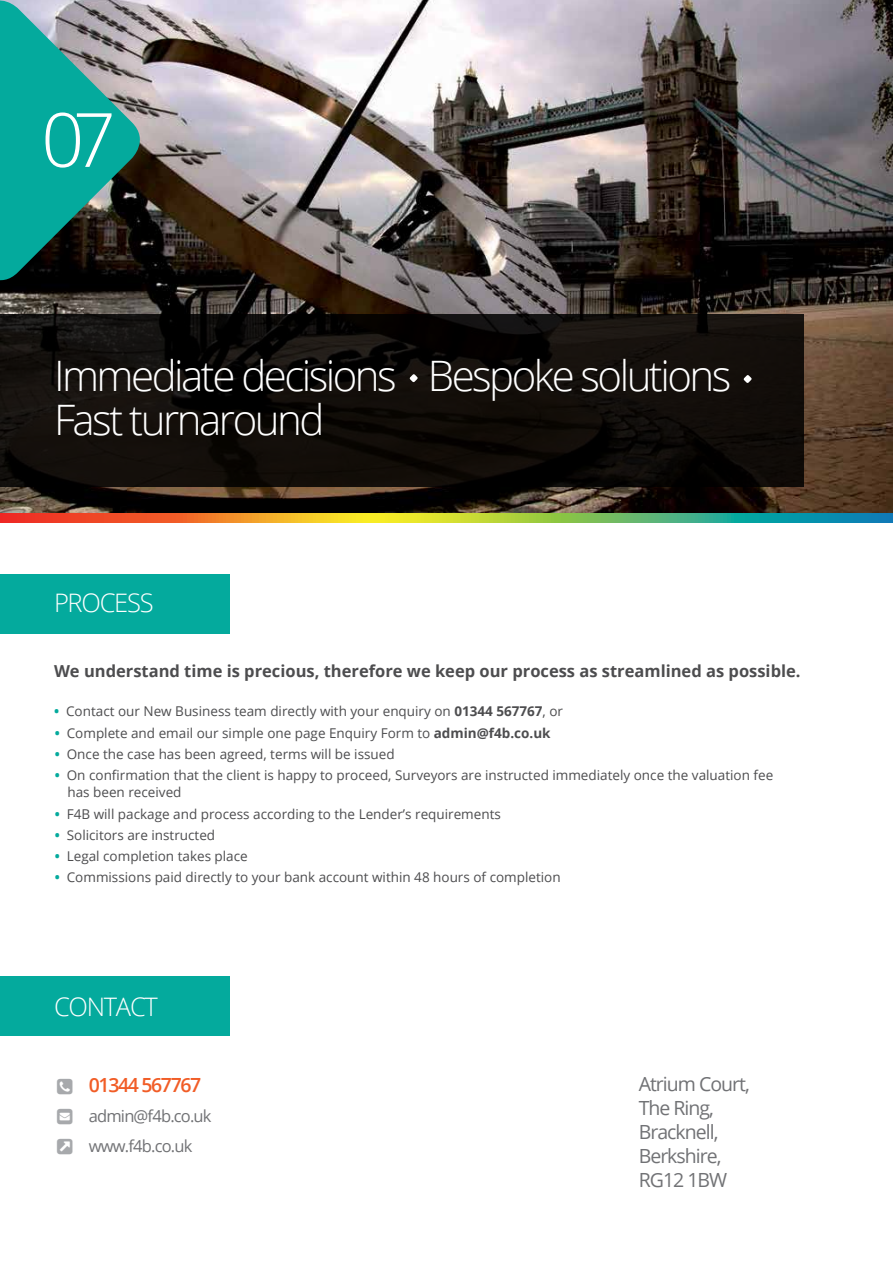
<style>
.page{position:relative;width:893px;height:1263px;background:#fff}
.page>*{position:absolute;margin:0;border:0;box-sizing:border-box;transform-origin:0 0}
.t1{font:300 75px "Open Sans";color:#fff}
.t2{font:300 42px/43.5px "Open Sans";letter-spacing:-.06em;color:#fff}
.t3{font:300 25.5px "Open Sans";letter-spacing:-.05em;color:#fff}
.t4{font:19.5px/24px "Open Sans";letter-spacing:-.05em;color:#717275}
.t5{font:600 19.5px "Open Sans";letter-spacing:-.07em;color:#f15d27}
.t6{font:700 16.5px "Open Sans";color:#4d4d4f}
.t7{font:16.5px/30px "Open Sans";letter-spacing:-.05em;color:#717275}
.t8{font:13.5px "Open Sans";color:#4d4d4f}
.s1{font-weight:700;color:#04aa9d}
.s2{font-weight:700}
</style>
<div class="page">
<div style="left:0;top:574px;width:230px;height:60px;background:#04aa9d"></div>
<div style="left:0;top:976px;width:230px;height:59px;background:#04aa9d"></div>
<img style="left:0;top:0;width:893px;height:514px">
<svg style="left:0;top:0;width:150px;height:290px"></svg>
<svg style="left:0;top:514px;width:893px;height:8px"></svg>
<svg style="left:0;top:315px;width:804px;height:172px;fill:#120e0a"></svg>
<svg style="left:409px;top:374px;width:9px;height:9px"></svg>
<svg style="left:743px;top:374px;width:9px;height:9px"></svg>
<h1 class="t1" style="left:41px;top:88px;width:76px">07</h1>
<h2 class="t2" style="left:54px;top:353px;width:679px">Immediate decisions Bespoke solutions<br>Fast turnaround</h2>
<h3 class="t3" style="left:54px;top:585px;width:101px">PROCESS</h3>
<p class="t6" style="left:54px;top:659px;width:748px">We understand time is precious, therefore we keep our process as streamlined as possible.</p>
<p class="t8" style="left:54px;top:702px;width:511px"><span class="s1">•</span> Contact our New Business team directly with your enquiry on <span class="s2">01344 567767</span>, or</p>
<p class="t8" style="left:55px;top:723px;width:497px"><span class="s1">•</span> Complete and email our simple one page Enquiry Form to <span class="s2">admin@f4b.co.uk</span></p>
<p class="t8" style="left:55px;top:744px;width:342px"><span class="s1">•</span> Once the case has been agreed, terms will be issued</p>
<p class="t8" style="left:55px;top:765px;width:720px"><span class="s1">•</span> On confirmation that the client is happy to proceed, Surveyors are instructed immediately once the valuation fee</p>
<p class="t8" style="left:55px;top:805px;width:448px"><span class="s1">•</span> F4B will package and process according to the Lender’s requirements</p>
<p class="t8" style="left:55px;top:826px;width:162px"><span class="s1">•</span> Solicitors are instructed</p>
<p class="t8" style="left:55px;top:847px;width:195px"><span class="s1">•</span> Legal completion takes place</p>
<p class="t8" style="left:55px;top:868px;width:507px"><span class="s1">•</span> Commissions paid directly to your bank account within 48 hours of completion</p>
<p class="t8" style="left:67px;top:783px;width:116px">has been received</p>
<h3 class="t3" style="left:54px;top:989px;width:105px">CONTACT</h3>
<h3 class="t5" style="left:89px;top:1072px;width:114px">01344 567767</h3>
<p class="t7" style="left:89px;top:1101px;width:124px">admin@f4b.co.uk www.f4b.co.uk</p>
<h3 class="t4" style="left:639px;top:1071px;width:113px">Atrium Court,<br>The Ring,<br>Bracknell,<br>Berkshire,<br>RG12 1BW</h3>
</div>
